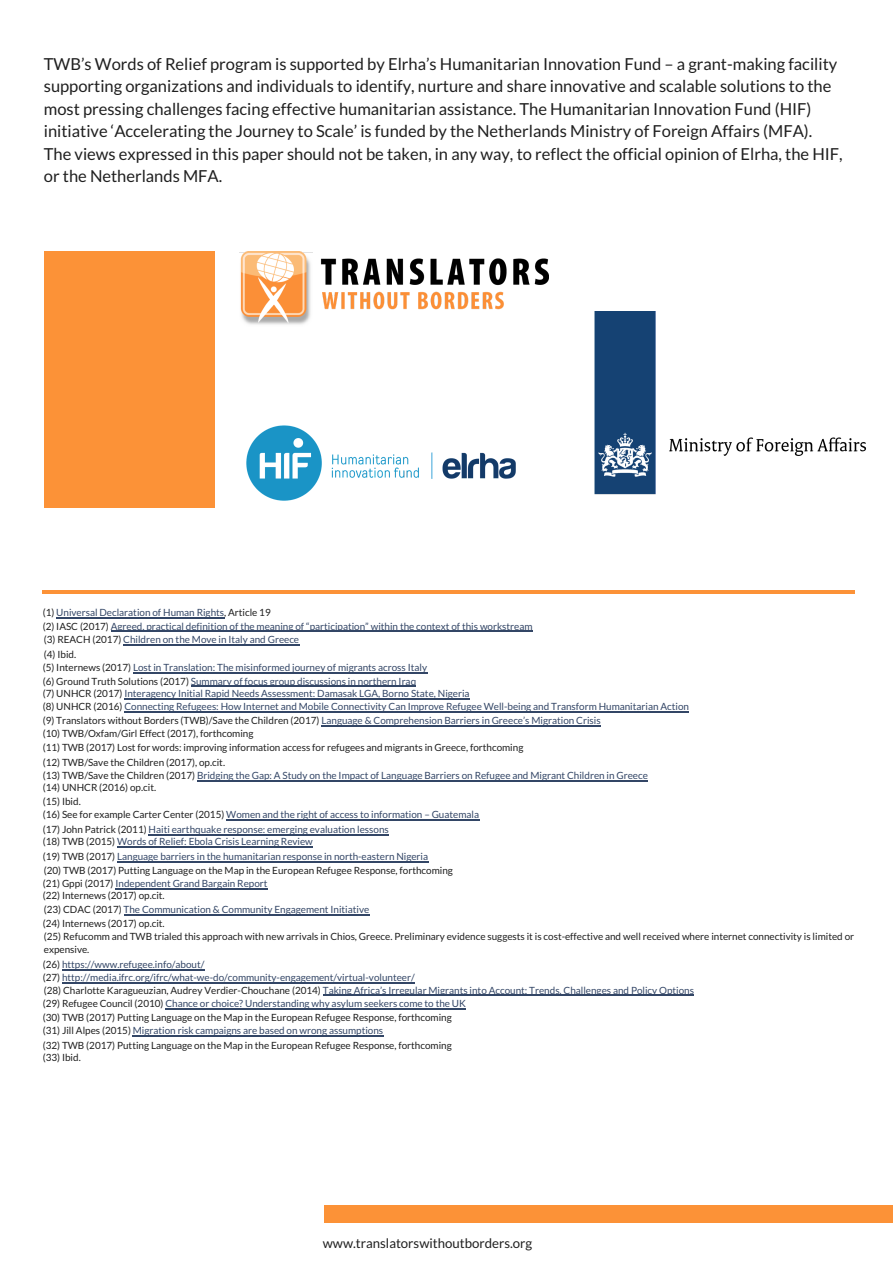
<style>
.page{position:relative;width:893px;height:1263px;background:#fff}
.page>*{position:absolute;margin:0;border:0;box-sizing:border-box;transform-origin:0 0}
.t1{font:16.5px/22.5px "Lato";color:#1f1f1f}
.t2{font:13.2px "Lato";color:#1f1f1f}
.t3{font:9.9px/13.5px "Lato";color:#334666}
.t4{font:9.9px/13.5px "Lato";color:#1f1f1f}
.s1{color:#1f1f1f}
.s2{color:#334666}
</style>
<div class="page">
<div style="left:324px;top:1205px;width:568px;height:18px;background:#fc9237"></div>
<svg style="left:56px;top:617px;width:168px;height:1px"></svg>
<svg style="left:111px;top:631px;width:421px;height:1px"></svg>
<svg style="left:123px;top:644px;width:176px;height:1px"></svg>
<svg style="left:133px;top:672px;width:294px;height:1px"></svg>
<svg style="left:191px;top:686px;width:225px;height:1px"></svg>
<svg style="left:124px;top:698px;width:345px;height:1px"></svg>
<svg style="left:124px;top:712px;width:565px;height:1px"></svg>
<svg style="left:321px;top:725px;width:279px;height:1px"></svg>
<svg style="left:197px;top:780px;width:451px;height:1px"></svg>
<svg style="left:226px;top:819px;width:253px;height:2px"></svg>
<svg style="left:117px;top:846px;width:196px;height:2px"></svg>
<svg style="left:117px;top:861px;width:311px;height:1px"></svg>
<svg style="left:115px;top:888px;width:152px;height:1px"></svg>
<svg style="left:124px;top:914px;width:245px;height:1px"></svg>
<svg style="left:62px;top:969px;width:142px;height:1px"></svg>
<svg style="left:62px;top:982px;width:353px;height:2px"></svg>
<svg style="left:323px;top:995px;width:371px;height:1px"></svg>
<svg style="left:165px;top:1008px;width:301px;height:1px"></svg>
<svg style="left:133px;top:1035px;width:250px;height:1px"></svg>
<svg style="left:149px;top:834px;width:240px;height:1px"></svg>
<div style="left:44px;top:252px;width:171px;height:256px;background:#fc9237"></div>
<img style="left:246px;top:427px;width:27px;height:72px">
<img style="left:239px;top:252px;width:310px;height:73px">
<hr style="left:42px;top:590px;width:813px;height:4px;background:#fc9237">
<img style="left:273px;top:311px;width:593px;height:190px">
<p class="t1" style="left:44px;top:52px;width:800px">TWB’s Words of Relief program is supported by Elrha’s Humanitarian Innovation Fund – a grant-making facility supporting organizations and individuals to identify, nurture and share innovative and scalable solutions to the most pressing challenges facing effective humanitarian assistance. The Humanitarian Innovation Fund (HIF) initiative ‘Accelerating the Journey to Scale’ is funded by the Netherlands Ministry of Foreign Affairs (MFA).<br>The views expressed in this paper should not be taken, in any way, to reflect the official opinion of Elrha, the HIF, or the Netherlands MFA.</p>
<p class="t3" style="left:43px;top:605px;width:491px"><span class="s1">(1)</span> Universal Declaration of Human Rights<span class="s1">, Article 19<br>(2) IASC (2017)</span> Agreed, practical definition of the meaning of “participation” within the context of this workstream <span class="s1">(3) REACH (2017)</span> Children on the Move in Italy and Greece</p>
<p class="t3" style="left:43px;top:647px;width:386px"><span class="s1">(4) Ibid.<br>(5) Internews (2017)</span> Lost in Translation: The misinformed journey of migrants across Italy <span class="s1">(6) Ground Truth Solutions (2017)</span> Summary of focus group discussions in northern Iraq</p>
<p class="t3" style="left:43px;top:686px;width:647px"><span class="s1">(7) UNHCR (2017)</span> Interagency Initial Rapid Needs Assessment: Damasak LGA, Borno State, Nigeria<br><span class="s1">(8) UNHCR (2016)</span> Connecting Refugees: How Internet and Mobile Connectivity Can Improve Refugee Well-being and Transform Humanitarian Action <span class="s1">(9) Translators without Borders (TWB)/Save the Children (2017)</span> Language &amp; Comprehension Barriers in Greece’s Migration Crisis<br><span class="s1">(10) TWB/Oxfam/Girl Effect (2017), forthcoming<br>(11) TWB (2017) Lost for words: improving information access for refugees and migrants in Greece, forthcoming</span></p>
<p class="t3" style="left:43px;top:755px;width:606px"><span class="s1">(12) TWB/Save the Children (2017), op.cit.<br>(13) TWB/Save the Children (2017)</span> Bridging the Gap: A Study on the Impact of Language Barriers on Refugee and Migrant Children in Greece</p>
<p class="t4" style="left:43px;top:781px;width:438px">(14) UNHCR (2016) op.cit.<br>(15) Ibid.<br>(16) See for example Carter Center (2015) <span class="s2">Women and the right of access to information – Guatemala</span></p>
<p class="t3" style="left:43px;top:834px;width:387px;line-height:14.5px"><span class="s1">(18) TWB (2015)</span> Words of Relief: Ebola Crisis Learning Review<br><span class="s1">(19) TWB (2017)</span> Language barriers in the humanitarian response in north-eastern Nigeria</p>
<p class="t4" style="left:43px;top:863px;width:412px">(20) TWB (2017) Putting Language on the Map in the European Refugee Response, forthcoming (21) Gppi (2017) <span class="s2">Independent Grand Bargain Report</span></p>
<p class="t3" style="left:43px;top:889px;width:328px"><span class="s1">(22) Internews (2017) op.cit.<br>(23) CDAC (2017)</span> The Communication &amp; Community Engagement Initiative</p>
<p class="t4" style="left:44px;top:929px;width:811px">(25) Refucomm and TWB trialed this approach with new arrivals in Chios, Greece. Preliminary evidence suggests it is cost-effective and well received where internet connectivity is limited or expensive.</p>
<p class="t3" style="left:43px;top:822px;width:347px"><span class="s1">(17) John Patrick (2011)</span> Haiti earthquake response: emerging evaluation lessons</p>
<p class="t4" style="left:43px;top:917px;width:123px">(24) Internews (2017) op.cit.</p>
<p class="t3" style="left:43px;top:957px;width:373px"><span class="s1">(26)</span> https://www.refugee.info/about/<br><span class="s1">(27)</span> http://media.ifrc.org/ifrc/what-we-do/community-engagement/virtual-volunteer/</p>
<p class="t3" style="left:43px;top:983px;width:653px"><span class="s1">(28) Charlotte Karagueuzian, Audrey Verdier-Chouchane (2014)</span> Taking Africa’s Irregular Migrants into Account: Trends, Challenges and Policy Options <span class="s1">(29) Refugee Council (2010)</span> Chance or choice? Understanding why asylum seekers come to the UK<br><span class="s1">(30) TWB (2017) Putting Language on the Map in the European Refugee Response, forthcoming<br>(31) Jill Alpes (2015)</span> Migration risk campaigns are based on wrong assumptions</p>
<p class="t4" style="left:43px;top:1051px;width:40px">(33) Ibid.</p>
<p class="t4" style="left:43px;top:1038px;width:410px">(32) TWB (2017) Putting Language on the Map in the European Refugee Response, forthcoming</p>
<h2 class="t2" style="left:323px;top:1235px;width:211px">www.translatorswithoutborders.org</h2>
</div>
